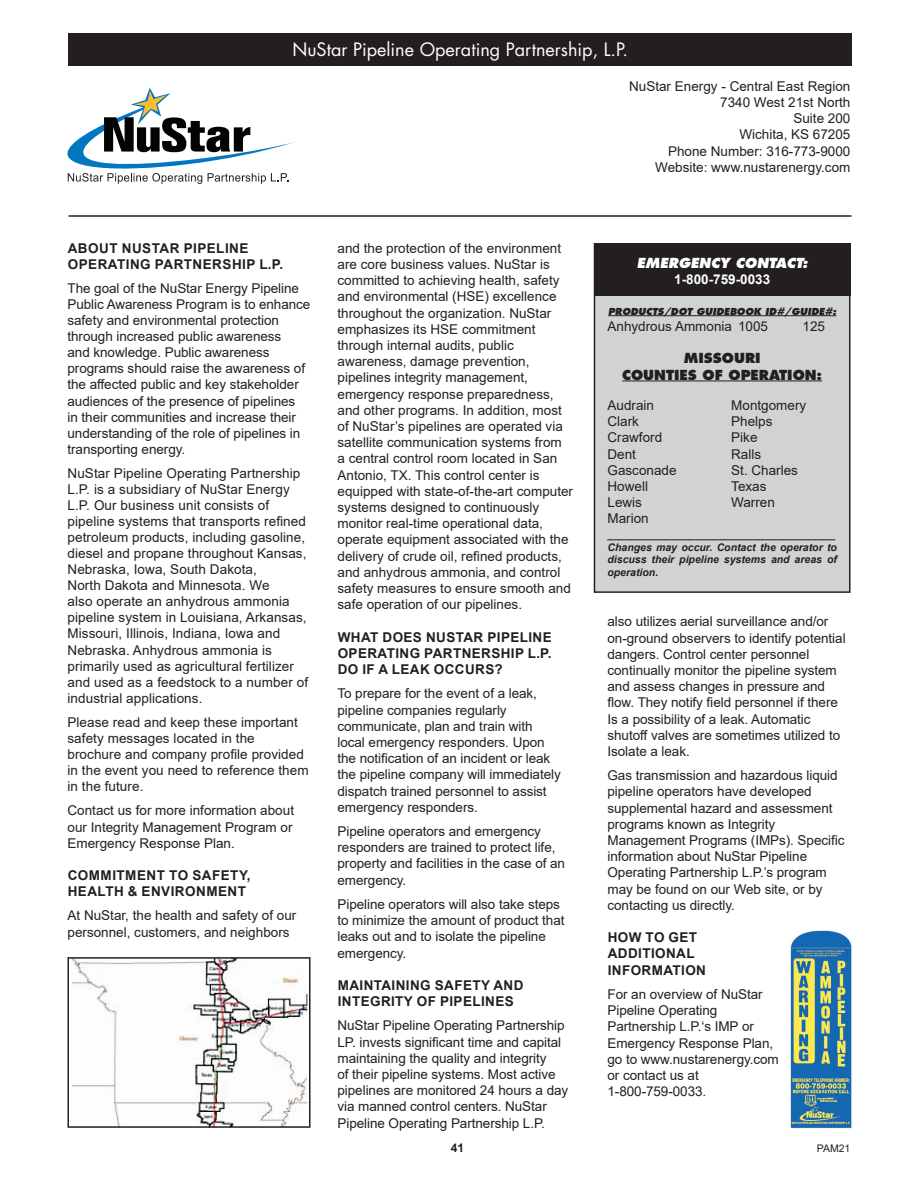
<style>
.page{position:relative;width:918px;height:1188px;background:#fff}
.page>*{position:absolute;margin:0;border:0;box-sizing:border-box;transform-origin:0 0}
.t1{font:18px "Futura";color:#fff}
.t2{font:13.5px/16.2px "Arial";letter-spacing:-.005em;color:#231f20}
.t3{font:700 13.5px/16.2px "Arial";letter-spacing:.03em;color:#231f20}
.t4{font:800 13.5px "Futura";color:#231f20}
.t5{font:italic 800 13.5px "Futura";color:#fff}
.t6{font:700 13.5px "Arial";color:#fff}
.t7{font:700 12px "Arial";color:#231f20}
.t8{font:italic 700 10.5px/12.6px "Arial";color:#231f20;text-align:justify}
.t9{font:10.5px "Arial";color:#231f20}
.t10{font:italic 800 9.3px "Futura";color:#231f20}
</style>
<div class="page">
<div style="left:69px;top:34px;width:783px;height:32px;background:#231f20"></div>
<hr style="left:69px;top:215px;width:783px;height:2px;background:#231f20">
<svg style="left:68px;top:88px;width:226px;height:96px"></svg>
<div style="left:594px;top:244px;width:256px;height:348px;background:#d1d2d4"></div>
<div style="left:594px;top:243px;width:256px;height:350px;border:2px solid #231f20"></div>
<div style="left:594px;top:244px;width:256px;height:52px;background:#231f20"></div>
<hr style="left:608px;top:315px;width:228px;height:1px;background:#231f20">
<hr style="left:622px;top:381px;width:200px;height:1px;background:#231f20">
<img style="left:790px;top:930px;width:62px;height:199px">
<img style="left:72px;top:960px;width:235px;height:165px">
<div style="left:68px;top:957px;width:242px;height:171px;border:2px solid #231f20"></div>
<p class="t1" style="left:292px;top:38px;width:337px">NuStar Pipeline Operating Partnership, L.P.</p>
<p class="t3" style="left:68px;top:240px;width:217px">ABOUT NUSTAR PIPELINE<br>OPERATING PARTNERSHIP L.P.</p>
<p class="t2" style="left:68px;top:280px;width:244px">The goal of the NuStar Energy Pipeline Public Awareness Program is to enhance safety and environmental protection through increased public awareness<br>and knowledge. Public awareness programs should raise the awareness of the affected public and key stakeholder audiences of the presence of pipelines<br>in their communities and increase their understanding of the role of pipelines in transporting energy.</p>
<p class="t2" style="left:68px;top:465px;width:240px">NuStar Pipeline Operating Partnership L.P. is a subsidiary of NuStar Energy L.P. Our business unit consists of pipeline systems that transports refined</p>
<p class="t2" style="left:68px;top:529px;width:242px">petroleum products, including gasoline, diesel and propane throughout Kansas, Nebraska, Iowa, South Dakota,<br>North Dakota and Minnesota. We<br>also operate an anhydrous ammonia pipeline system in Louisiana, Arkansas, Missouri, Illinois, Indiana, Iowa and Nebraska. Anhydrous ammonia is primarily used as agricultural fertilizer and used as a feedstock to a number of industrial applications.</p>
<p class="t2" style="left:68px;top:714px;width:243px">Please read and keep these important safety messages located in the brochure and company profile provided in the event you need to reference them in the future.</p>
<p class="t2" style="left:68px;top:803px;width:228px;text-align:justify">Contact us for more information about our Integrity Management Program or Emergency Response Plan.</p>
<p class="t3" style="left:68px;top:867px;width:184px">COMMITMENT TO SAFETY,</p>
<p class="t3" style="left:68px;top:883px;width:180px">HEALTH &amp; ENVIRONMENT</p>
<p class="t2" style="left:68px;top:908px;width:230px">At NuStar, the health and safety of our</p>
<p class="t2" style="left:68px;top:924px;width:224px">personnel, customers, and neighbors</p>
<p class="t2" style="left:338px;top:240px;width:225px">and the protection of the environment</p>
<p class="t2" style="left:338px;top:256px;width:214px">are core business values. NuStar is</p>
<p class="t2" style="left:338px;top:272px;width:224px">committed to achieving health, safety</p>
<p class="t2" style="left:338px;top:289px;width:221px">and environmental (HSE) excellence</p>
<p class="t2" style="left:338px;top:305px;width:215px">throughout the organization. NuStar</p>
<p class="t2" style="left:338px;top:321px;width:200px">emphasizes its HSE commitment</p>
<p class="t2" style="left:338px;top:337px;width:178px">through internal audits, public</p>
<p class="t2" style="left:338px;top:353px;width:194px">awareness, damage prevention,</p>
<p class="t2" style="left:338px;top:370px;width:192px">pipelines integrity management,</p>
<p class="t2" style="left:338px;top:386px;width:218px">emergency response preparedness,</p>
<p class="t2" style="left:338px;top:402px;width:226px">and other programs. In addition, most</p>
<p class="t2" style="left:338px;top:418px;width:227px">of NuStar’s pipelines are operated via</p>
<p class="t2" style="left:338px;top:434px;width:226px">satellite communication systems from</p>
<p class="t2" style="left:338px;top:451px;width:221px">a central control room located in San</p>
<p class="t2" style="left:338px;top:467px;width:204px">Antonio, TX. This control center is</p>
<p class="t2" style="left:338px;top:483px;width:237px">equipped with state-of-the-art computer</p>
<p class="t2" style="left:338px;top:499px;width:203px">systems designed to continuously</p>
<p class="t2" style="left:338px;top:515px;width:207px">monitor real-time operational data,</p>
<p class="t2" style="left:338px;top:532px;width:233px">operate equipment associated with the</p>
<p class="t2" style="left:338px;top:548px;width:226px">delivery of crude oil, refined products,</p>
<p class="t2" style="left:338px;top:564px;width:224px">and anhydrous ammonia, and control</p>
<p class="t2" style="left:338px;top:580px;width:235px">safety measures to ensure smooth and</p>
<p class="t2" style="left:338px;top:596px;width:186px">safe operation of our pipelines.</p>
<p class="t3" style="left:338px;top:629px;width:216px">WHAT DOES NUSTAR PIPELINE<br>OPERATING PARTNERSHIP L.P.</p>
<p class="t3" style="left:338px;top:661px;width:167px">DO IF A LEAK OCCURS?</p>
<p class="t2" style="left:338px;top:685px;width:225px">To prepare for the event of a leak, pipeline companies regularly communicate, plan and train with local emergency responders. Upon the notification of an incident or leak the pipeline company will immediately dispatch trained personnel to assist emergency responders.</p>
<p class="t2" style="left:338px;top:823px;width:229px">Pipeline operators and emergency responders are trained to protect life, property and facilities in the case of an emergency.</p>
<p class="t2" style="left:338px;top:896px;width:229px">Pipeline operators will also take steps to minimize the amount of product that leaks out and to isolate the pipeline emergency.</p>
<p class="t3" style="left:338px;top:977px;width:187px">MAINTAINING SAFETY AND<br>INTEGRITY OF PIPELINES</p>
<p class="t2" style="left:338px;top:1018px;width:232px">NuStar Pipeline Operating Partnership LP. invests significant time and capital maintaining the quality and integrity<br>of their pipeline systems. Most active pipelines are monitored 24 hours a day via manned control centers. NuStar Pipeline Operating Partnership L.P.</p>
<p class="t2" style="left:629px;top:78px;width:223px">NuStar Energy - Central East Region</p>
<p class="t2" style="left:720px;top:94px;width:132px">7340 West 21st North</p>
<p class="t2" style="left:793px;top:110px;width:59px">Suite 200</p>
<p class="t2" style="left:739px;top:127px;width:113px">Wichita, KS 67205</p>
<p class="t2" style="left:668px;top:143px;width:184px">Phone Number: 316-773-9000</p>
<p class="t2" style="left:655px;top:159px;width:197px">Website: www.nustarenergy.com</p>
<p class="t5" style="left:637px;top:254px;width:172px">EMERGENCY CONTACT:</p>
<p class="t6" style="left:674px;top:270px;width:98px">1-800-759-0033</p>
<p class="t10" style="left:608px;top:305px;width:230px">PRODUCTS/DOT GUIDEBOOK ID#/GUIDE#:</p>
<p class="t2" style="left:608px;top:318px;width:162px">Anhydrous Ammonia 1005</p>
<p class="t2" style="left:803px;top:318px;width:24px">125</p>
<p class="t4" style="left:684px;top:350px;width:78px">MISSOURI</p>
<p class="t4" style="left:622px;top:366px;width:202px">COUNTIES OF OPERATION:</p>
<p class="t2" style="left:608px;top:397px;width:48px">Audrain</p>
<p class="t2" style="left:608px;top:413px;width:33px">Clark</p>
<p class="t2" style="left:608px;top:429px;width:56px">Crawford</p>
<p class="t2" style="left:608px;top:446px;width:30px">Dent</p>
<p class="t2" style="left:608px;top:462px;width:71px">Gasconade</p>
<p class="t2" style="left:608px;top:478px;width:42px">Howell</p>
<p class="t2" style="left:608px;top:494px;width:36px">Lewis</p>
<p class="t2" style="left:608px;top:510px;width:43px">Marion</p>
<p class="t2" style="left:608px;top:413px;width:11px">A</p>
<p class="t2" style="left:608px;top:429px;width:11px">A</p>
<p class="t2" style="left:608px;top:446px;width:11px">A</p>
<p class="t2" style="left:731px;top:397px;width:11px">A</p>
<p class="t2" style="left:731px;top:413px;width:11px">A</p>
<p class="t2" style="left:731px;top:429px;width:11px">A</p>
<p class="t2" style="left:731px;top:397px;width:77px">Montgomery</p>
<p class="t2" style="left:731px;top:413px;width:43px">Phelps</p>
<p class="t2" style="left:731px;top:429px;width:28px">Pike</p>
<p class="t2" style="left:731px;top:446px;width:31px">Ralls</p>
<p class="t2" style="left:731px;top:462px;width:68px">St. Charles</p>
<p class="t2" style="left:731px;top:478px;width:37px">Texas</p>
<p class="t2" style="left:731px;top:494px;width:45px">Warren</p>
<p class="t8" style="left:608px;top:528px;width:229px">_______________________________________</p>
<p class="t8" style="left:608px;top:541px;width:231px">Changes may occur. Contact the operator to discuss their pipeline systems and areas of operation.</p>
<p class="t2" style="left:608px;top:613px;width:240px">also utilizes aerial surveillance and/or on-ground observers to identify potential dangers. Control center personnel continually monitor the pipeline system and assess changes in pressure and flow. They notify field personnel if there Is a possibility of a leak. Automatic shutoff valves are sometimes utilized to Isolate a leak.</p>
<p class="t2" style="left:608px;top:767px;width:239px">Gas transmission and hazardous liquid pipeline operators have developed supplemental hazard and assessment programs known as Integrity Management Programs (IMPs). Specific information about NuStar Pipeline Operating Partnership L.P.’s program may be found on our Web site, or by contacting us directly.</p>
<p class="t3" style="left:608px;top:930px;width:100px">HOW TO GET<br>ADDITIONAL<br>INFORMATION</p>
<p class="t2" style="left:608px;top:986px;width:173px">For an overview of NuStar<br>Pipeline Operating<br>Partnership L.P.‘s IMP or<br>Emergency Response Plan, go to www.nustarenergy.com or contact us at<br>1-800-759-0033.</p>
<p class="t7" style="left:451px;top:1139px;width:15px">41</p>
<p class="t9" style="left:817px;top:1141px;width:35px">PAM21</p>
</div>
